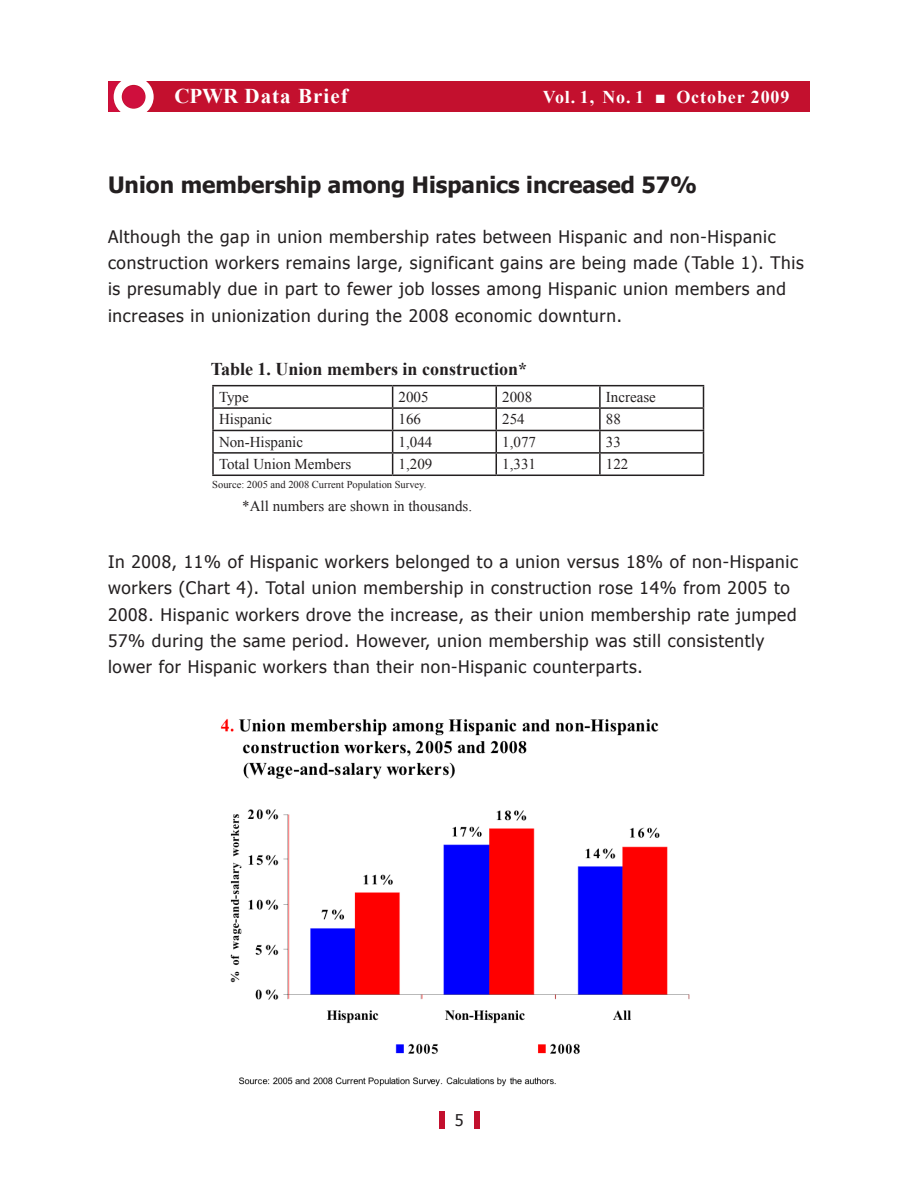
<style>
.page{position:relative;width:918px;height:1188px;background:#fff}
.page>*{position:absolute;margin:0;border:0;box-sizing:border-box;transform-origin:0 0}
.Heads{font:700 22.5px "Tahoma";color:#231f20}
.t1{font:700 21px "Times New Roman";letter-spacing:.05em;color:#fff}
.t2{font:700 18px "Times New Roman";color:#231f20}
.t3{font:700 18px "Times New Roman";letter-spacing:.05em;color:#fff}
.Body_Copy-First_Para{font:17.25px/26.2px "Tahoma";letter-spacing:.04em;color:#231f20}
.t4{font:16.2px "Tahoma";color:#231f20}
.t5{font:15px "Times New Roman";color:#231f20}
.t6{font:10.5px "Times New Roman";color:#231f20}
</style>
<div class="page">
<div style="left:439px;top:1111px;width:5px;height:18px;background:#c3102e"></div>
<div style="left:474px;top:1111px;width:6px;height:18px;background:#c3102e"></div>
<div style="left:108px;top:81px;width:702px;height:31px;background:#c3102e"></div>
<svg style="left:109px;top:81px;width:45px;height:31px"></svg>
<hr style="left:212px;top:385px;width:181px;height:1px;background:#231f20">
<hr style="left:212px;top:386px;width:2px;height:21px;background:#231f20">
<hr style="left:393px;top:385px;width:103px;height:1px;background:#231f20">
<hr style="left:496px;top:385px;width:104px;height:1px;background:#231f20">
<hr style="left:600px;top:385px;width:104px;height:1px;background:#231f20">
<hr style="left:599px;top:386px;width:2px;height:21px;background:#231f20">
<hr style="left:212px;top:407px;width:181px;height:2px;background:#231f20">
<hr style="left:212px;top:409px;width:2px;height:21px;background:#231f20">
<hr style="left:393px;top:407px;width:103px;height:2px;background:#231f20">
<hr style="left:496px;top:407px;width:104px;height:2px;background:#231f20">
<hr style="left:600px;top:407px;width:104px;height:2px;background:#231f20">
<hr style="left:599px;top:409px;width:2px;height:21px;background:#231f20">
<hr style="left:212px;top:430px;width:181px;height:1px;background:#231f20">
<hr style="left:212px;top:431px;width:2px;height:21px;background:#231f20">
<hr style="left:393px;top:430px;width:103px;height:1px;background:#231f20">
<hr style="left:496px;top:430px;width:104px;height:1px;background:#231f20">
<hr style="left:600px;top:430px;width:104px;height:1px;background:#231f20">
<hr style="left:599px;top:431px;width:2px;height:21px;background:#231f20">
<hr style="left:212px;top:452px;width:181px;height:2px;background:#231f20">
<hr style="left:212px;top:454px;width:2px;height:21px;background:#231f20">
<hr style="left:393px;top:452px;width:103px;height:2px;background:#231f20">
<svg style="left:392px;top:386px;width:1px;height:89px"></svg>
<hr style="left:496px;top:452px;width:104px;height:2px;background:#231f20">
<svg style="left:496px;top:386px;width:1px;height:89px"></svg>
<hr style="left:600px;top:452px;width:104px;height:2px;background:#231f20">
<hr style="left:599px;top:454px;width:2px;height:21px;background:#231f20">
<svg style="left:703px;top:386px;width:1px;height:89px"></svg>
<hr style="left:212px;top:475px;width:181px;height:1px;background:#231f20">
<hr style="left:393px;top:475px;width:103px;height:1px;background:#231f20">
<hr style="left:496px;top:475px;width:104px;height:1px;background:#231f20">
<hr style="left:600px;top:475px;width:104px;height:1px;background:#231f20">
<img style="left:220px;top:718px;width:470px;height:369px">
<p class="t1" style="left:174px;top:84px;width:175px">CPWR Data Brief</p>
<p class="t3" style="left:543px;top:87px;width:248px">Vol. 1, No. 1 ■ October 2009</p>
<p class="Heads" style="left:108px;top:170px;width:591px">Union membership among Hispanics increased 57%</p>
<p class="Body_Copy-First_Para" style="left:108px;top:223px;width:697px">Although the gap in union membership rates between Hispanic and non-Hispanic construction workers remains large, significant gains are being made (Table 1). This is presumably due in part to fewer job losses among Hispanic union members and increases in unionization during the 2008 economic downturn.</p>
<p class="t2" style="left:211px;top:358px;width:318px">Table 1. Union members in construction*</p>
<p class="t5" style="left:219px;top:388px;width:31px">Type</p>
<p class="t5" style="left:399px;top:388px;width:31px">2005</p>
<p class="t5" style="left:502px;top:388px;width:31px">2008</p>
<p class="t5" style="left:606px;top:388px;width:51px">Increase</p>
<p class="t5" style="left:219px;top:411px;width:55px">Hispanic</p>
<p class="t5" style="left:399px;top:411px;width:24px">166</p>
<p class="t5" style="left:502px;top:411px;width:24px">254</p>
<p class="t5" style="left:606px;top:411px;width:16px">88</p>
<p class="t5" style="left:219px;top:433px;width:86px">Non-Hispanic</p>
<p class="t5" style="left:399px;top:433px;width:35px">1,044</p>
<p class="t5" style="left:502px;top:433px;width:35px">1,077</p>
<p class="t5" style="left:606px;top:433px;width:16px">33</p>
<p class="t5" style="left:219px;top:456px;width:134px">Total Union Members</p>
<p class="t5" style="left:399px;top:456px;width:35px">1,209</p>
<p class="t5" style="left:502px;top:456px;width:35px">1,331</p>
<p class="t5" style="left:606px;top:456px;width:24px">122</p>
<p class="t5" style="left:242px;top:497px;width:231px">*All numbers are shown in thousands.</p>
<p class="t6" style="left:212px;top:479px;width:216px">Source: 2005 and 2008 Current Population Survey.</p>
<p class="Body_Copy-First_Para" style="left:108px;top:548px;width:691px">In 2008, 11% of Hispanic workers belonged to a union versus 18% of non-Hispanic workers (Chart 4). Total union membership in construction rose 14% from 2005 to 2008. Hispanic workers drove the increase, as their union membership rate jumped 57% during the same period. However, union membership was still consistently lower for Hispanic workers than their non-Hispanic counterparts.</p>
<p class="t4" style="left:455px;top:1110px;width:10px">5</p>
</div>
